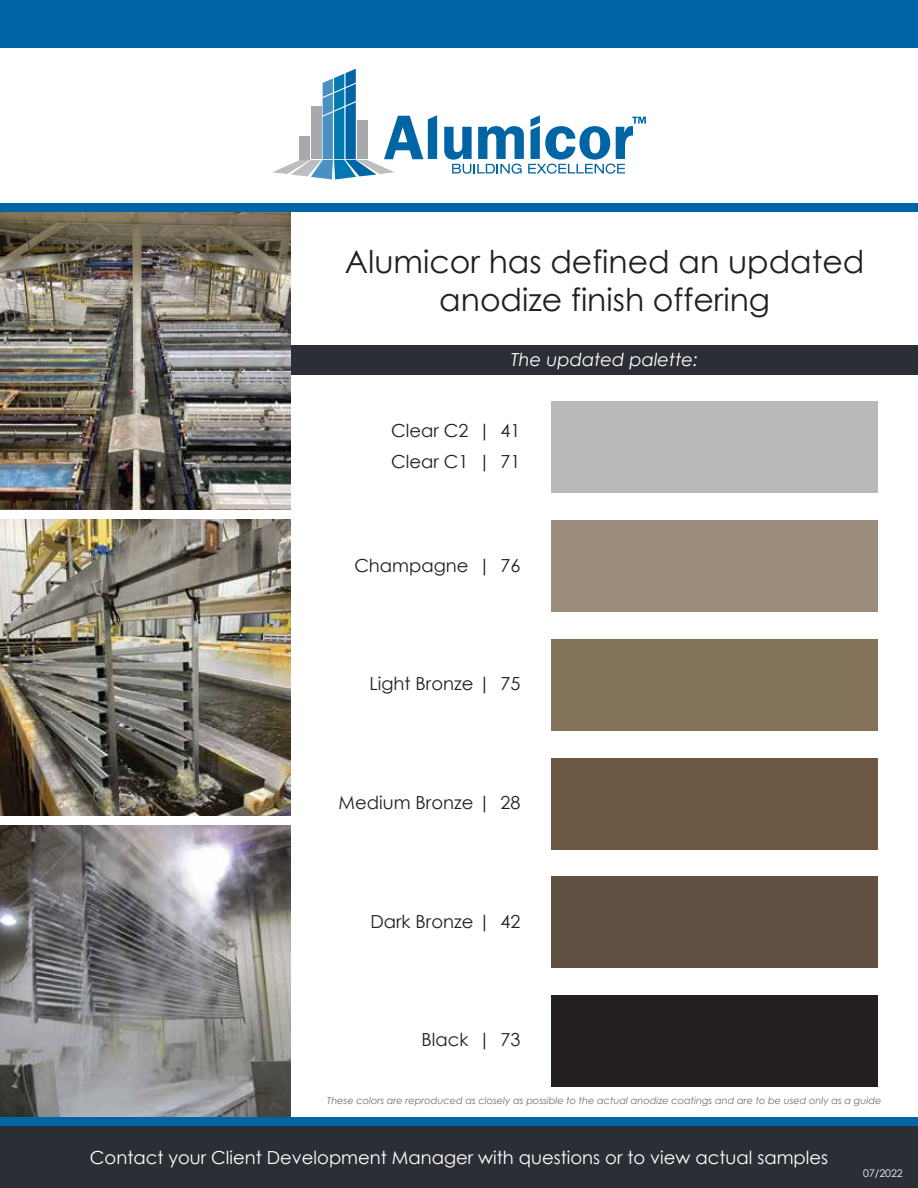
<style>
.page{position:relative;width:918px;height:1188px;background:#fff}
.page>*{position:absolute;margin:0;border:0;box-sizing:border-box;transform-origin:0 0}
.t1{font:31.5px/37.8px "Century Gothic";color:#231f20;text-align:center}
.t2{font:18px/31.5px "Century Gothic";color:#231f20}
.t3{font:18px "Century Gothic";color:#fff}
.t4{font:italic 18px "Century Gothic";color:#fff}
.t5{font:10.5px "Century Gothic";color:#fff}
.t6{font:italic 9.75px "Century Gothic";color:#6d6e71}
</style>
<div class="page">
<img style="left:0;top:825px;width:291px;height:292px">
<div style="left:291px;top:345px;width:627px;height:30px;background:#2c2e35"></div>
<div style="left:0;top:1125px;width:918px;height:63px;background:#2c2e35"></div>
<svg style="left:272px;top:69px;width:165px;height:110px"></svg>
<svg style="left:444px;top:115px;width:202px;height:59px"></svg>
<div style="left:551px;top:520px;width:327px;height:92px;background:#9a8d7b"></div>
<div style="left:551px;top:639px;width:327px;height:92px;background:#83735b"></div>
<div style="left:551px;top:758px;width:327px;height:91px;background:#6d5943"></div>
<div style="left:551px;top:877px;width:327px;height:91px;background:#605142"></div>
<div style="left:551px;top:995px;width:327px;height:92px;background:#231f20"></div>
<div style="left:551px;top:401px;width:327px;height:92px;background:#b7bab9"></div>
<div style="left:0;top:0;width:918px;height:48px;background:#0065a4"></div>
<div style="left:0;top:204px;width:918px;height:8px;background:#0065a4"></div>
<div style="left:0;top:1117px;width:918px;height:8px;background:#0065a4"></div>
<img style="left:0;top:212px;width:291px;height:604px">
<div style="left:0;top:510px;width:296px;height:9px;background:#fff"></div>
<h1 class="t1" style="left:345px;top:242px;width:521px">Alumicor has defined an updated anodize finish offering</h1>
<h2 class="t4" style="left:511px;top:347px;width:189px">The updated palette:</h2>
<h2 class="t2" style="left:391px;top:414px;width:131px">Clear C2 | 41<br>Clear C1 | 71</h2>
<h2 class="t2" style="left:354px;top:549px;width:168px">Champagne | 76</h2>
<h2 class="t2" style="left:370px;top:668px;width:152px">Light Bronze | 75</h2>
<h2 class="t2" style="left:339px;top:786px;width:183px">Medium Bronze | 28</h2>
<h2 class="t2" style="left:371px;top:905px;width:151px">Dark Bronze | 42</h2>
<h2 class="t2" style="left:422px;top:1024px;width:100px">Black | 73</h2>
<p class="t6" style="left:327px;top:1094px;width:556px">These colors are reproduced as closely as possible to the actual anodize coatings and are to be used only as a guide</p>
<h2 class="t3" style="left:90px;top:1145px;width:740px">Contact your Client Development Manager with questions or to view actual samples</h2>
<p class="t5" style="left:863px;top:1166px;width:41px">07/2022</p>
</div>
